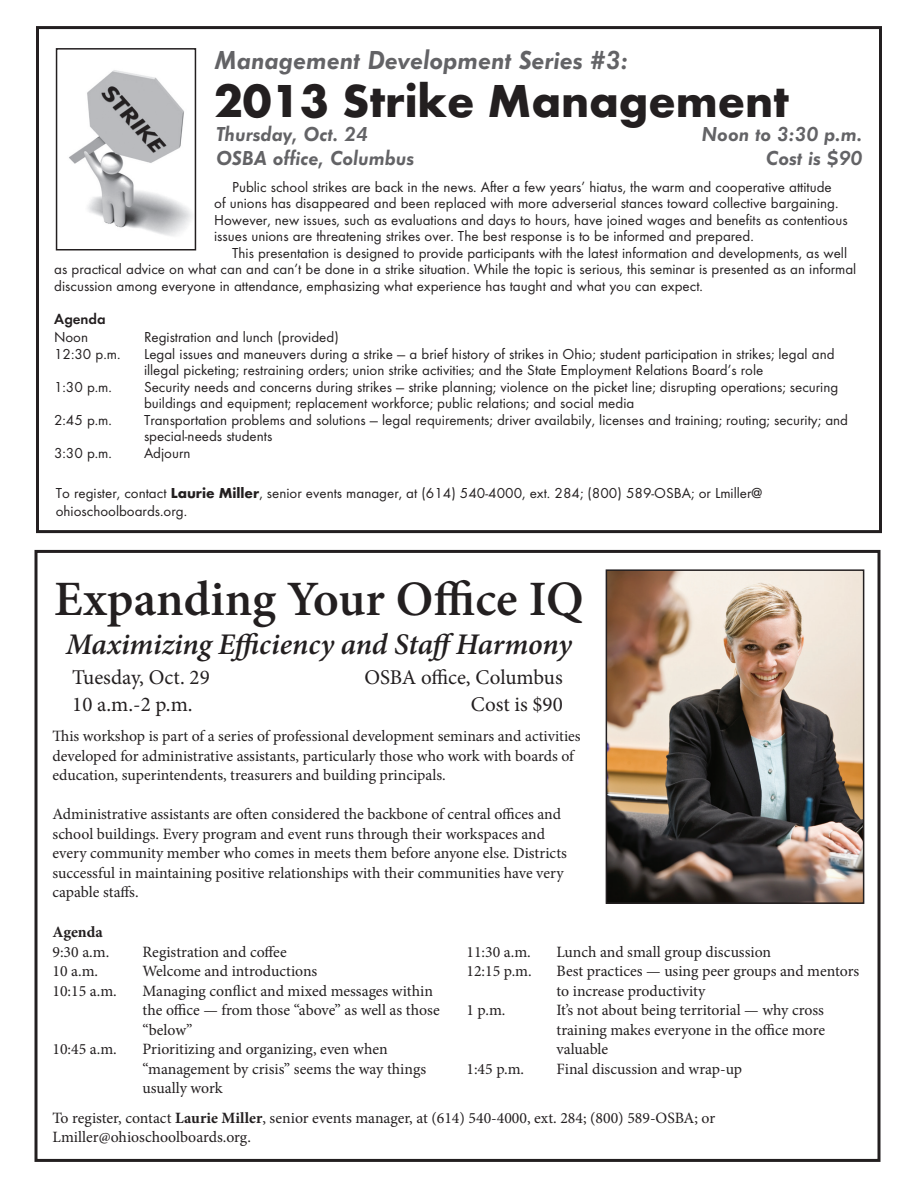
<style>
.page{position:relative;width:918px;height:1188px;background:#fff}
.page>*{position:absolute;margin:0;border:0;box-sizing:border-box;transform-origin:0 0}
.t1{font:600 49.5px "Minion Pro";color:#231f20}
.t2{font:700 48px "Futura T";color:#231f20}
.t3{font:italic 600 30px "Minion Pro";letter-spacing:-.005em;color:#231f20}
.t4{font:italic 600 27px "Futura T";color:#636366}
.t5{font:italic 600 21px "Futura T";color:#636366}
.t6{font:21px "Minion Pro";color:#231f20}
.t7{font:15.75px/19.5px "Minion Pro";color:#231f20}
.t8{font:700 15.75px "Minion Pro";color:#231f20}
.t9{font:15px/16.5px "Futura T";color:#231f20}
.t10{font:600 15px "Futura T";color:#231f20}
.s1{font-weight:700}
</style>
<div class="page">
<div style="left:34px;top:550px;width:846px;height:612px;border:3px solid #231f20"></div>
<img style="left:609px;top:572px;width:252px;height:329px">
<div style="left:606px;top:569px;width:258px;height:335px;border:2px solid #231f20"></div>
<div style="left:36px;top:26px;width:846px;height:507px;border:3px solid #231f20"></div>
<img style="left:69px;top:70px;width:123px;height:166px">
<div style="left:56px;top:48px;width:140px;height:202px;border:2px solid #231f20"></div>
<h3 class="t4" style="left:214px;top:44px;width:415px">Management Development Series #3:</h3>
<h2 class="t2" style="left:214px;top:73px;width:576px">2013 Strike Management</h2>
<h3 class="t5" style="left:216px;top:121px;width:154px">Thursday, Oct. 24</h3>
<h3 class="t5" style="left:701px;top:121px;width:163px">Noon to 3:30 p.m.</h3>
<h3 class="t5" style="left:216px;top:145px;width:200px">OSBA office, Columbus</h3>
<h3 class="t5" style="left:766px;top:145px;width:98px">Cost is $90</h3>
<p class="t9" style="left:214px;top:179px;width:635px;text-indent:18px">Public school strikes are back in the news. After a few years’ hiatus, the warm and cooperative attitude<br>of unions has disappeared and been replaced with more adverserial stances toward collective bargaining.<br>However, new issues, such as evaluations and days to hours, have joined wages and benefits as contentious issues unions are threatening strikes over. The best response is to be informed and prepared.</p>
<p class="t9" style="left:54px;top:245px;width:804px;text-indent:178px">This presentation is designed to provide participants with the latest information and developments, as well as practical advice on what can and can’t be done in a strike situation. While the topic is serious, this seminar is presented as an informal discussion among everyone in attendance, emphasizing what experience has taught and what you can expect.</p>
<p class="t10" style="left:54px;top:310px;width:53px">Agenda</p>
<p class="t9" style="left:54px;top:329px;width:36px">Noon</p>
<p class="t9" style="left:144px;top:329px;width:196px">Registration and lunch (provided)</p>
<p class="t9" style="left:54px;top:346px;width:68px">12:30 p.m.</p>
<p class="t9" style="left:144px;top:346px;width:692px">Legal issues and maneuvers during a strike — a brief history of strikes in Ohio; student participation in strikes; legal and illegal picketing; restraining orders; union strike activities; and the State Employment Relations Board’s role</p>
<p class="t9" style="left:54px;top:379px;width:59px">1:30 p.m.</p>
<p class="t9" style="left:144px;top:379px;width:696px">Security needs and concerns during strikes — strike planning; violence on the picket line; disrupting operations; securing buildings and equipment; replacement workforce; public relations; and social media</p>
<p class="t9" style="left:54px;top:412px;width:59px">2:45 p.m.</p>
<p class="t9" style="left:144px;top:412px;width:706px">Transportation problems and solutions — legal requirements; driver availabily, licenses and training; routing; security; and special-needs students</p>
<p class="t9" style="left:54px;top:445px;width:59px">3:30 p.m.</p>
<p class="t9" style="left:144px;top:445px;width:48px">Adjourn</p>
<p class="t9" style="left:56px;top:484px;width:708px;line-height:18px">To register, contact <span class="s1">Laurie Miller</span>, senior events manager, at (614) 540-4000, ext. 284; (800) 589-OSBA; or Lmiller@ ohioschoolboards.org.</p>
<h1 class="t1" style="left:54px;top:565px;width:531px">Expanding Your Office IQ</h1>
<h3 class="t3" style="left:66px;top:624px;width:508px">Maximizing Efficiency and Staff Harmony</h3>
<h3 class="t6" style="left:72px;top:664px;width:139px">Tuesday, Oct. 29</h3>
<h3 class="t6" style="left:365px;top:664px;width:200px">OSBA office, Columbus</h3>
<h3 class="t6" style="left:72px;top:691px;width:122px">10 a.m.-2 p.m.</h3>
<h3 class="t6" style="left:471px;top:691px;width:94px">Cost is $90</h3>
<p class="t7" style="left:52px;top:726px;width:530px">This workshop is part of a series of professional development seminars and activities developed for administrative assistants, particularly those who work with boards of education, superintendents, treasurers and building principals.</p>
<p class="t7" style="left:52px;top:804px;width:516px">Administrative assistants are often considered the backbone of central offices and school buildings. Every program and event runs through their workspaces and every community member who comes in meets them before anyone else. Districts successful in maintaining positive relationships with their communities have very capable staffs.</p>
<p class="t8" style="left:52px;top:921px;width:52px">Agenda</p>
<p class="t7" style="left:52px;top:942px;width:58px">9:30 a.m.</p>
<p class="t7" style="left:142px;top:942px;width:146px">Registration and coffee</p>
<p class="t7" style="left:52px;top:962px;width:47px">10 a.m.</p>
<p class="t7" style="left:142px;top:962px;width:176px">Welcome and introductions</p>
<p class="t7" style="left:52px;top:981px;width:66px">10:15 a.m.</p>
<p class="t7" style="left:142px;top:981px;width:299px">Managing conflict and mixed messages within the office — from those “above” as well as those “below”</p>
<p class="t7" style="left:52px;top:1040px;width:66px">10:45 a.m.</p>
<p class="t7" style="left:142px;top:1040px;width:285px">Prioritizing and organizing, even when “management by crisis” seems the way things usually work</p>
<p class="t7" style="left:466px;top:942px;width:66px">11:30 a.m.</p>
<p class="t7" style="left:556px;top:942px;width:216px">Lunch and small group discussion</p>
<p class="t7" style="left:466px;top:962px;width:67px">12:15 p.m.</p>
<p class="t7" style="left:556px;top:962px;width:304px">Best practices — using peer groups and mentors to increase productivity</p>
<p class="t7" style="left:466px;top:1001px;width:41px">1 p.m.</p>
<p class="t7" style="left:556px;top:1001px;width:270px;text-align:justify">It’s not about being territorial — why cross training makes everyone in the office more valuable</p>
<p class="t7" style="left:466px;top:1059px;width:59px">1:45 p.m.</p>
<p class="t7" style="left:556px;top:1059px;width:187px">Final discussion and wrap-up</p>
<p class="t7" style="left:52px;top:1108px;width:664px">To register, contact <span class="s1">Laurie Miller</span>, senior events manager, at (614) 540-4000, ext. 284; (800) 589-OSBA; or<br>Lmiller@ohioschoolboards.org.</p>
</div>
